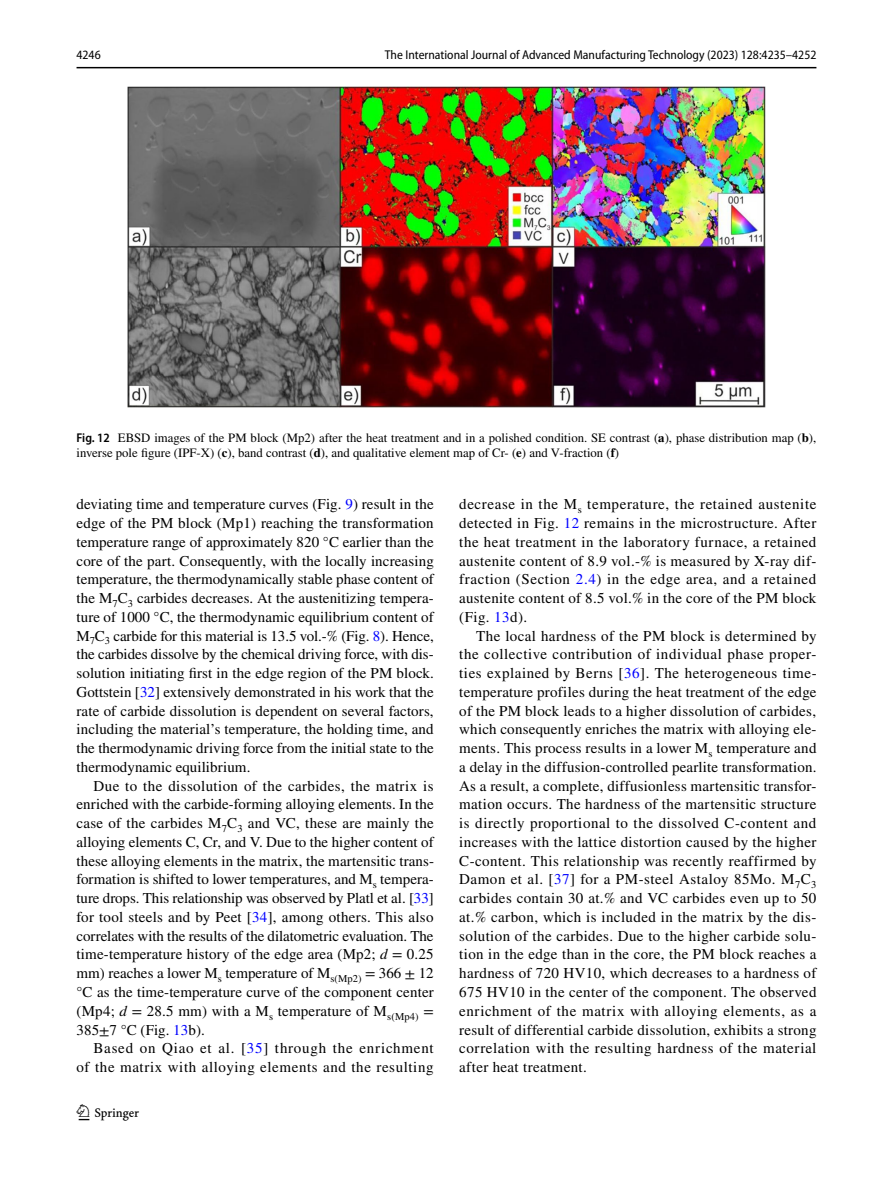
<style>
.page{position:relative;width:893px;height:1187px;background:#fff}
.page>*{position:absolute;margin:0;border:0;box-sizing:border-box;transform-origin:0 0}
.t1{font:22.5px "Springnew Regular 2";color:#000}
.t2{font:15px/18.8px "STIX";letter-spacing:.025em;color:#000;text-align:justify}
.t3{font:12.75px/15px "STIX";color:#000}
.t4{font:semi-condensed 12.75px "Myriad Pro";color:#000}
.s1{font-family:"Myriad Pro";font-weight:600;font-stretch:semi-condensed}
.s2{font-weight:700}
.s3{color:#00f}
.s4{font-style:italic}
</style>
<div class="page">
<hr style="left:77px;top:67px;width:739px;height:1px;background:#000">
<img style="left:128px;top:87px;width:637px;height:320px">
<p class="t4" style="left:77px;top:48px;width:26px">4246</p>
<p class="t4" style="left:385px;top:48px;width:433px">The International Journal of Advanced Manufacturing Technology (2023) 128:4235–4252</p>
<p class="t3" style="left:77px;top:431px;width:741px"><span class="s1">Fig. 12</span> EBSD images of the PM block (Mp2) after the heat treatment and in a polished condition. SE contrast (<span class="s2">a</span>), phase distribution map (<span class="s2">b</span>), inverse pole figure (IPF-X) (<span class="s2">c</span>), band contrast (<span class="s2">d</span>), and qualitative element map of Cr- (<span class="s2">e</span>) and V-fraction (<span class="s2">f</span>)</p>
<p class="t2" style="left:77px;top:496px;width:359px">deviating time and temperature curves (Fig. <span class="s3">9</span>) result in the edge of the PM block (Mp1) reaching the transformation temperature range of approximately 820 °C earlier than the core of the part. Consequently, with the locally increasing temperature, the thermodynamically stable phase content of the M<sub>7</sub>C<sub>3</sub> carbides decreases. At the austenitizing tempera&shy;ture of 1000 °C, the thermodynamic equilibrium content of M<sub>7</sub>C<sub>3</sub> carbide for this material is 13.5 vol.-% (Fig. <span class="s3">8</span>). Hence, the carbides dissolve by the chemical driving force, with dis&shy;solution initiating first in the edge region of the PM block.<br>Gottstein [<span class="s3">32</span>] extensively demonstrated in his work that the rate of carbide dissolution is dependent on several factors, including the material’s temperature, the holding time, and the thermodynamic driving force from the initial state to the thermodynamic equilibrium.</p>
<p class="t2" style="left:77px;top:777px;width:359px;text-indent:17px">Due to the dissolution of the carbides, the matrix is enriched with the carbide-forming alloying elements. In the case of the carbides M<sub>7</sub>C<sub>3</sub> and VC, these are mainly the alloying elements C, Cr, and V. Due to the higher content of these alloying elements in the matrix, the martensitic trans&shy;formation is shifted to lower temperatures, and M<sub>s</sub> tempera&shy;ture drops. This relationship was observed by Platl et al. [<span class="s3">33</span>] for tool steels and by Peet [<span class="s3">34</span>], among others. This also correlates with the results of the dilatometric evaluation. The time-temperature history of the edge area (Mp2; <span class="s4">d</span> = 0.25 mm) reaches a lower M<sub>s</sub> temperature of M<sub>s(Mp2)</sub> = 366 ± 12 °C as the time-temperature curve of the component center (Mp4; <span class="s4">d</span> = 28.5 mm) with a M<sub>s</sub> temperature of M<sub>s(Mp4)</sub> = 385±7 °C (Fig. <span class="s3">13</span>b).</p>
<p class="t2" style="left:77px;top:1039px;width:359px;text-align:right">Based on Qiao et al. [<span class="s3">35</span>] through the enrichment<br>of the matrix with alloying elements and the resulting</p>
<h1 class="t1" style="left:79px;top:1104px;width:62px">1 3</h1>
<p class="t2" style="left:459px;top:496px;width:359px">decrease in the M<sub>s</sub> temperature, the retained austenite detected in Fig. <span class="s3">12</span> remains in the microstructure. After the heat treatment in the laboratory furnace, a retained austenite content of 8.9 vol.-% is measured by X-ray dif&shy;fraction (Section <span class="s3">2.4</span>) in the edge area, and a retained austenite content of 8.5 vol.% in the core of the PM block (Fig. <span class="s3">13</span>d).</p>
<p class="t2" style="left:459px;top:627px;width:359px;text-indent:17px">The local hardness of the PM block is determined by the collective contribution of individual phase proper&shy;ties explained by Berns [<span class="s3">36</span>]. The heterogeneous time&shy;temperature profiles during the heat treatment of the edge of the PM block leads to a higher dissolution of carbides, which consequently enriches the matrix with alloying ele&shy;ments. This process results in a lower M<sub>s</sub> temperature and a delay in the diffusion-controlled pearlite transformation.<br>As a result, a complete, diffusionless martensitic transfor&shy;mation occurs. The hardness of the martensitic structure is directly proportional to the dissolved C-content and increases with the lattice distortion caused by the higher C-content. This relationship was recently reaffirmed by Damon et al. [<span class="s3">37</span>] for a PM-steel Astaloy 85Mo. M<sub>7</sub>C<sub>3 </sub>carbides contain 30 at.% and VC carbides even up to 50 at.% carbon, which is included in the matrix by the dis&shy;solution of the carbides. Due to the higher carbide solu&shy;tion in the edge than in the core, the PM block reaches a hardness of 720 HV10, which decreases to a hardness of 675 HV10 in the center of the component. The observed enrichment of the matrix with alloying elements, as a result of differential carbide dissolution, exhibits a strong correlation with the resulting hardness of the material after heat treatment.</p>
</div>
